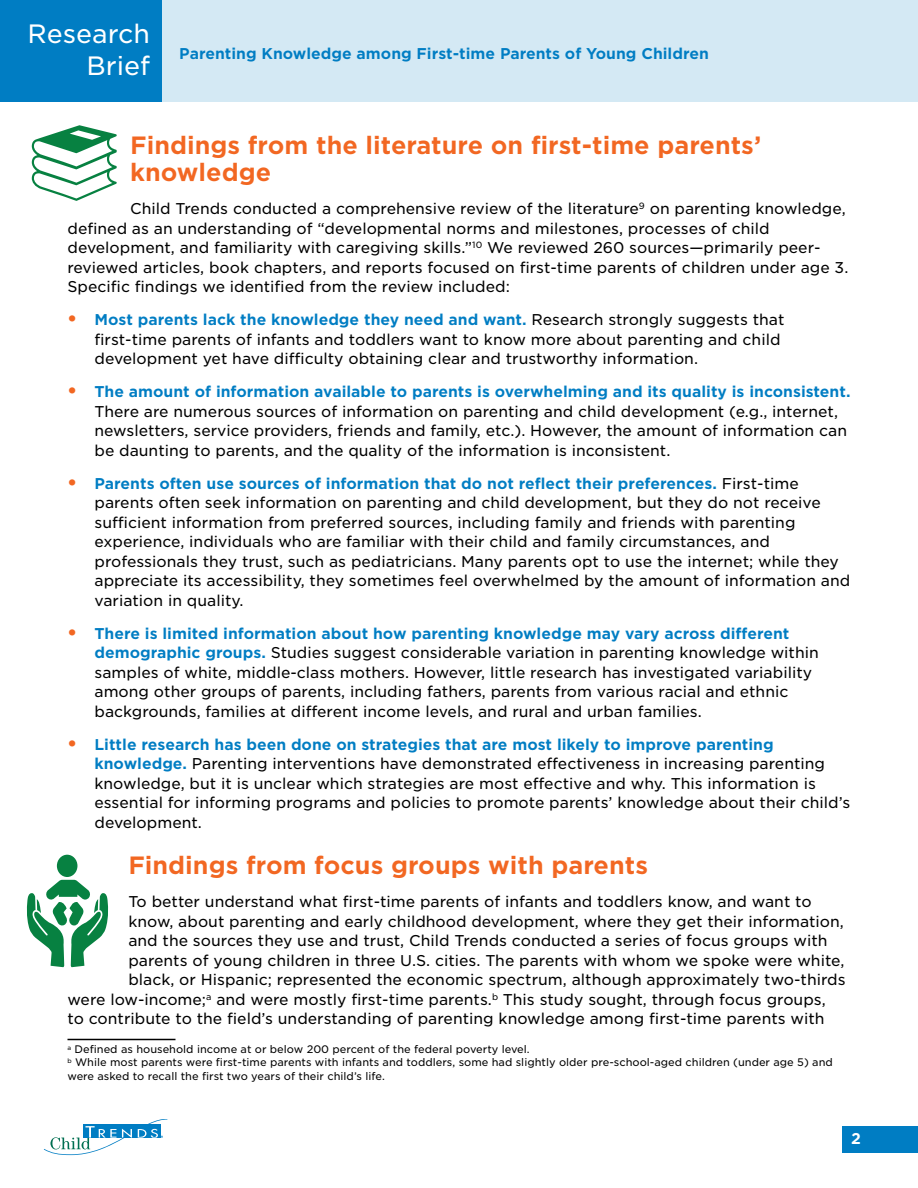
<style>
.page{position:relative;width:918px;height:1188px;background:#fff}
.page>*{position:absolute;margin:0;border:0;box-sizing:border-box;transform-origin:0 0}
.t1{font:25.5px/31.5px "Gotham S Sm";color:#fff;text-align:right}
.t2{font:700 24px/27px "Gotham S Sm";color:#f26722}
.t3{font:15px/19.5px "Gotham S Sm";color:#000}
.t4{font:700 15px "Gotham S Sm";color:#007dc3}
.t5{font:700 15px "Gotham S Sm";color:#fff}
.t6{font:10.5px/13.5px "Gotham S Sm";color:#000}
.s1{font-weight:900;font-size:18px;color:#f26722}
.s2{font-weight:700;color:#007dc3}
</style>
<div class="page">
<svg style="left:44px;top:1119px;width:123px;height:36px"></svg>
<div style="left:842px;top:1126px;width:76px;height:27px;background:#007dc3"></div>
<div style="left:0;top:0;width:918px;height:102px;background:#d4e9f4"></div>
<div style="left:0;top:0;width:162px;height:102px;background:#007dc3"></div>
<hr style="left:68px;top:1039px;width:108px;height:1px;background:#000">
<div style="left:57px;top:855px;width:20px;height:22px;background:#078141;border-radius:50%"></div>
<svg style="left:26px;top:880px;width:83px;height:87px"></svg>
<svg style="left:32px;top:125px;width:85px;height:76px"></svg>
<h1 class="t1" style="left:28px;top:18px;width:124px">Research<br>Brief</h1>
<p class="t4" style="left:179px;top:43px;width:531px">Parenting Knowledge among First-time Parents of Young Children</p>
<h2 class="t2" style="left:130px;top:132px;width:633px">Findings from the literature on first-time parents’ knowledge</h2>
<p class="t3" style="left:67px;top:199px;width:782px;text-indent:63px">Child Trends conducted a comprehensive review of the literature<sup>9</sup> on parenting knowledge, defined as an understanding of “developmental norms and milestones, processes of child development, and familiarity with caregiving skills.”<sup>10</sup> We reviewed 260 sources—primarily peer&shy;reviewed articles, book chapters, and reports focused on first-time parents of children under age 3.<br>Specific findings we identified from the review included:</p>
<p class="t3" style="left:94px;top:310px;width:692px;text-indent:-27px"><span class="s1">•</span> <span class="s2">Most parents lack the knowledge they need and want.</span> Research strongly suggests that first-time parents of infants and toddlers want to know more about parenting and child development yet have difficulty obtaining clear and trustworthy information.</p>
<p class="t3" style="left:94px;top:382px;width:758px;text-indent:-27px"><span class="s1">•</span> <span class="s2">The amount of information available to parents is overwhelming and its quality is inconsistent.<br></span>There are numerous sources of information on parenting and child development (e.g., internet, newsletters, service providers, friends and family, etc.). However, the amount of information can be daunting to parents, and the quality of the information is inconsistent.</p>
<p class="t3" style="left:94px;top:473px;width:757px;text-indent:-27px"><span class="s1">•</span> <span class="s2">Parents often use sources of information that do not reflect their preferences.</span> First-time parents often seek information on parenting and child development, but they do not receive sufficient information from preferred sources, including family and friends with parenting experience, individuals who are familiar with their child and family circumstances, and professionals they trust, such as pediatricians. Many parents opt to use the internet; while they appreciate its accessibility, they sometimes feel overwhelmed by the amount of information and variation in quality.</p>
<p class="t3" style="left:94px;top:623px;width:726px;text-indent:-27px"><span class="s1">•</span> <span class="s2">There is limited information about how parenting knowledge may vary across different demographic groups.</span> Studies suggest considerable variation in parenting knowledge within samples of white, middle-class mothers. However, little research has investigated variability among other groups of parents, including fathers, parents from various racial and ethnic backgrounds, families at different income levels, and rural and urban families.</p>
<p class="t3" style="left:94px;top:734px;width:757px;text-indent:-27px"><span class="s1">•</span> <span class="s2">Little research has been done on strategies that are most likely to improve parenting knowledge.</span> Parenting interventions have demonstrated effectiveness in increasing parenting knowledge, but it is unclear which strategies are most effective and why. This information is essential for informing programs and policies to promote parents’ knowledge about their child’s development.</p>
<h2 class="t2" style="left:128px;top:852px;width:521px">Findings from focus groups with parents</h2>
<p class="t3" style="left:128px;top:892px;width:685px">To better understand what first-time parents of infants and toddlers know, and want to</p>
<p class="t3" style="left:128px;top:911px;width:717px">know, about parenting and early childhood development, where they get their information,</p>
<p class="t3" style="left:128px;top:931px;width:701px">and the sources they use and trust, Child Trends conducted a series of focus groups with</p>
<p class="t3" style="left:128px;top:950px;width:718px">parents of young children in three U.S. cities. The parents with whom we spoke were white,</p>
<p class="t3" style="left:128px;top:970px;width:719px">black, or Hispanic; represented the economic spectrum, although approximately two-thirds</p>
<p class="t3" style="left:68px;top:989px;width:760px">were low-income;<sup>a</sup> and were mostly first-time parents.<sup>b</sup> This study sought, through focus groups,</p>
<p class="t3" style="left:68px;top:1009px;width:759px">to contribute to the field’s understanding of parenting knowledge among first-time parents with</p>
<p class="t6" style="left:67px;top:1042px;width:767px"><sup>a</sup> Defined as household income at or below 200 percent of the federal poverty level.<br><sup>b</sup> While most parents were first-time parents with infants and toddlers, some had slightly older pre-school-aged children (under age 5) and were asked to recall the first two years of their child’s life.</p>
<p class="t5" style="left:851px;top:1129px;width:11px">2</p>
</div>
